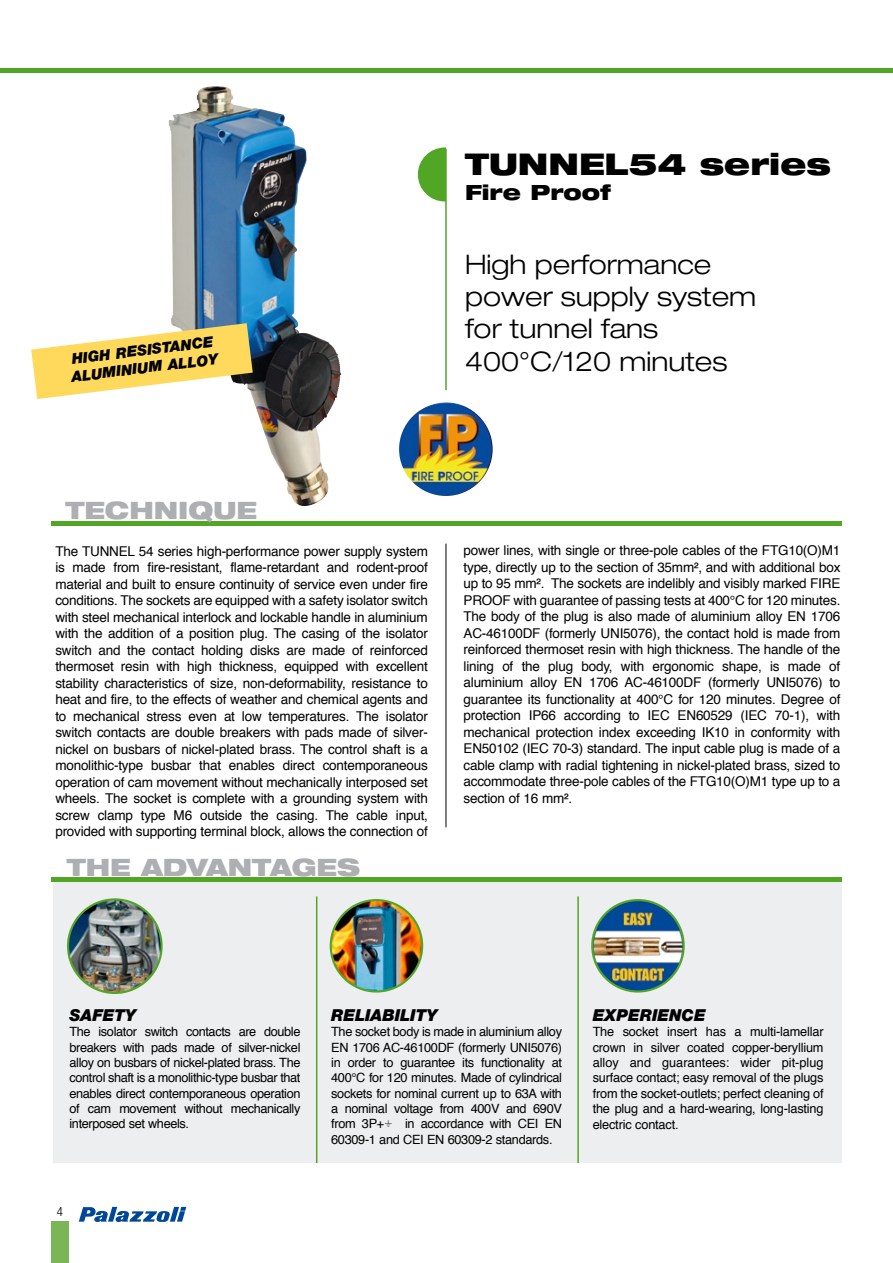
<style>
.page{position:relative;width:893px;height:1263px;background:#fff}
.page>*{position:absolute;margin:0;border:0;box-sizing:border-box;transform-origin:0 0}
.t1{font:900 expanded 30px "Helvetica Neue";color:#000}
.t2{font:300 expanded 27px/32.4px "Helvetica Neue";color:#000}
.t3{font:900 expanded 24px "Helvetica Neue";color:#aeafb2}
.t4{font:900 expanded 21px "Helvetica Neue";color:#000}
.t5{font:italic 900 16.5px "Helvetica Neue LT Std";color:#000}
.t6{font:italic 900 14.85px "Helvetica Neue LT Std";color:#000}
.t7{font:13.5px/16.5px "Helvetica";letter-spacing:-.015em;color:#000;text-align:justify}
.t8{font:12.75px/15.3px "Helvetica";letter-spacing:-.025em;color:#000;text-align:justify}
.t9{font:300 condensed 12.75px "Helvetica Neue LT Std";color:#000}
.s1{font-family:"New Marchi Plain"}
</style>
<div class="page">
<hr style="left:0;top:68px;width:893px;height:4px;background:#52a625">
<svg style="left:79px;top:1207px;width:107px;height:15px"></svg>
<div style="left:51px;top:1222px;width:17px;height:41px;background:#7ab556"></div>
<div style="left:53px;top:881px;width:789px;height:282px;background:#edeeef"></div>
<hr style="left:51px;top:878px;width:791px;height:4px;background:#52a625">
<img style="left:331px;top:900px;width:91px;height:91px;border-radius:46px">
<div style="left:330px;top:899px;width:93px;height:93px;border:2px solid #52a625;border-radius:50%"></div>
<img style="left:592px;top:900px;width:92px;height:91px;border-radius:45px">
<div style="left:591px;top:899px;width:94px;height:93px;border:2px solid #52a625;border-radius:50%"></div>
<hr style="left:52px;top:521px;width:790px;height:4px;background:#52a625">
<hr style="left:446px;top:544px;width:1px;height:283px;background:#000">
<div style="left:418px;top:147px;width:54px;height:54px;background:#52a625;border-radius:50%"></div>
<div style="left:446px;top:143px;width:31px;height:69px;background:#fff"></div>
<hr style="left:445px;top:149px;width:2px;height:241px;background:#52a625">
<img style="left:399px;top:402px;width:94px;height:94px;border-radius:47px">
<hr style="left:316px;top:896px;width:1px;height:267px;background:#52a625">
<hr style="left:577px;top:896px;width:2px;height:267px;background:#52a625">
<svg style="left:69px;top:900px;width:92px;height:92px"></svg>
<img style="left:68px;top:899px;width:94px;height:94px;border-radius:47px">
<div style="left:67px;top:898px;width:96px;height:96px;border:2px solid #52a625;border-radius:50%"></div>
<img style="left:169px;top:86px;width:164px;height:420px">
<svg style="left:31px;top:323px;width:222px;height:76px"></svg>
<p class="t6" style="left:71px;top:350px;width:144px;rotate:-7deg">HIGH RESISTANCE</p>
<p class="t6" style="left:70px;top:368px;width:149px;rotate:-7deg">ALUMINiUM ALLOY</p>
<h3 class="t3" style="left:65px;top:494px;width:193px">TECHNIQUE</h3>
<h1 class="t1" style="left:465px;top:145px;width:367px">TUNNEL54 series</h1>
<h3 class="t4" style="left:465px;top:179px;width:147px">Fire Proof</h3>
<h2 class="t2" style="left:465px;top:247px;width:293px">High performance power supply system for tunnel fans</h2>
<h2 class="t2" style="left:465px;top:345px;width:264px">400°C/120 minutes</h2>
<p class="t7" style="left:55px;top:542px;width:374px">The TUNNEL 54 series high-performance power supply system is made from fire-resistant, flame-retardant and rodent-proof material and built to ensure continuity of service even under fire conditions. The sockets are equipped with a safety isolator switch with steel mechanical interlock and lockable handle in aluminium with the addition of a position plug. The casing of the isolator switch and the contact holding disks are made of reinforced thermoset resin with high thickness, equipped with excellent stability characteristics of size, non-deformability, resistance to heat and fire, to the effects of weather and chemical agents and to mechanical stress even at low temperatures. The isolator switch contacts are double breakers with pads made of silver&shy;nickel on busbars of nickel-plated brass. The control shaft is a monolithic-type busbar that enables direct contemporaneous operation of cam movement without mechanically interposed set wheels. The socket is complete with a grounding system with screw clamp type M6 outside the casing. The cable input, provided with supporting terminal block, allows the connection of</p>
<p class="t7" style="left:464px;top:542px;width:378px">power lines, with single or three-pole cables of the FTG10(O)M1 type, directly up to the section of 35mm², and with additional box up to 95 mm². The sockets are indelibly and visibly marked FIRE PROO F with guarantee of passing tests at 400°C for 120 minutes.<br>The body of the plug is also made of aluminium alloy EN 1706<br>AC-46100DF (formerly UNI5076), the contact hold is made from reinforced thermoset resin with high thickness. The handle of the lining of the plug body, with ergonomic shape, is made of aluminium alloy EN 1706 AC-46100DF (formerly UNI5076) to guarantee its functionality at 400°C for 120 minutes. Degree of protection IP66 according to IEC EN60529 (IEC 70-1), with mechanical protection index exceeding IK10 in conformity with EN50102 (IEC 70-3) standard. The input cable plug is made of a cable clamp with radial tightening in nickel-plated brass, sized to accommodate three-pole cables of the FTG10(O)M1 type up to a section of 16 mm².</p>
<h3 class="t3" style="left:67px;top:851px;width:295px">THE ADVANTAGES</h3>
<p class="t5" style="left:70px;top:1005px;width:68px">SAFETY</p>
<p class="t8" style="left:70px;top:1024px;width:232px">The isolator switch contacts are double breakers with pads made of silver-nickel alloy on busbars of nickel-plated brass. The control shaft is a monolithic-type busbar that enables direct contemporaneous operation of cam movement without mechanically interposed set wheels.</p>
<p class="t9" style="left:57px;top:1204px;width:8px">4</p>
<p class="t5" style="left:331px;top:1005px;width:108px">RELIABILITY</p>
<p class="t8" style="left:331px;top:1024px;width:232px">The socket body is made in aluminium alloy EN 1706 AC-46100DF (formerly UNI5076) in order to guarantee its functionality at 400°C for 120 minutes. Made of cylindrical sockets for nominal current up to 63A with a nominal voltage from 400V and 690V from 3P+<span class="s1">=</span> in accordance with CEI EN 60309-1 and CEI EN 60309-2 standards.</p>
<p class="t5" style="left:593px;top:1005px;width:115px">EXPERIENCE</p>
<p class="t8" style="left:593px;top:1024px;width:232px">The socket insert has a multi-lamellar crown in silver coated copper-beryllium alloy and guarantees: wider pit-plug surface contact; easy removal of the plugs from the socket-outlets; perfect cleaning of the plug and a hard-wearing, long-lasting electric contact.</p>
</div>
